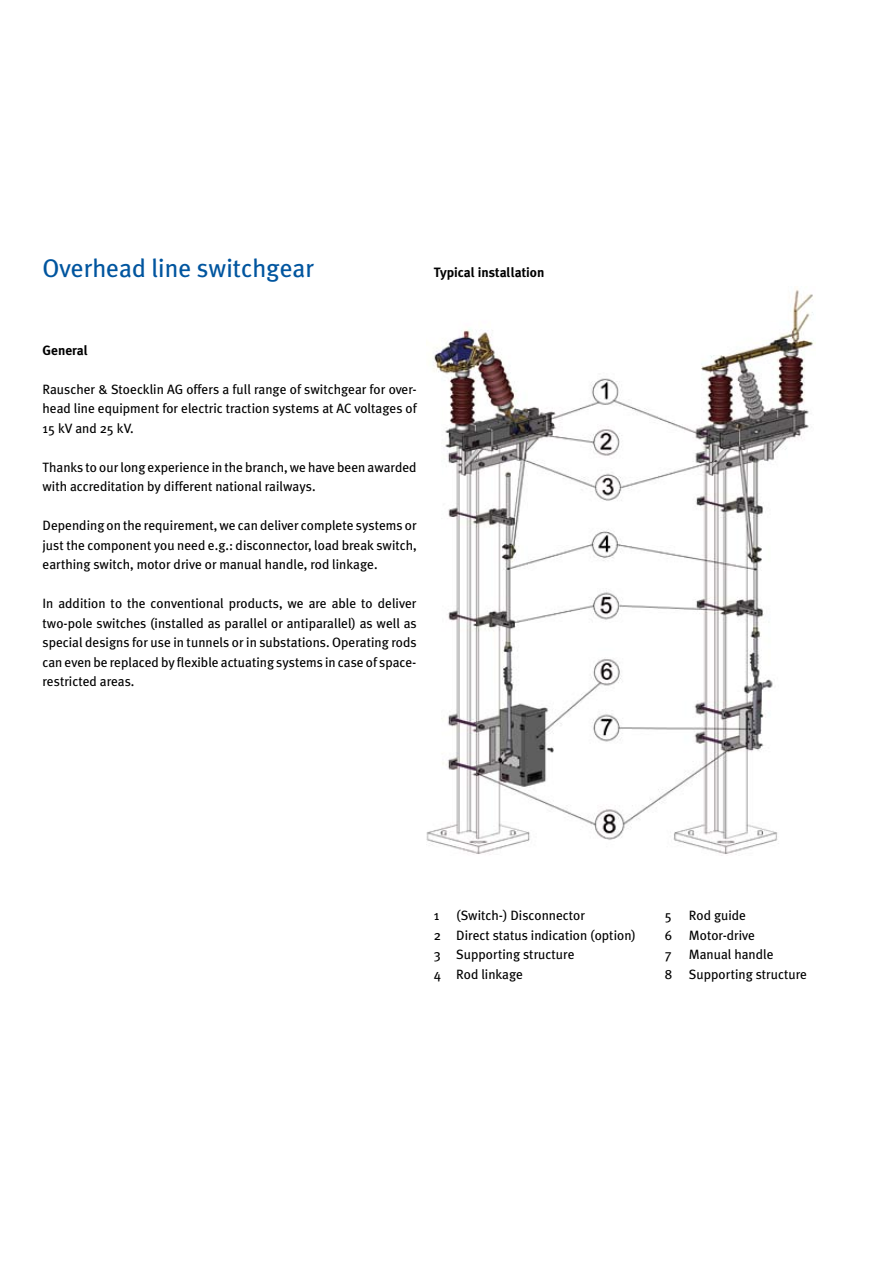
<style>
.page{position:relative;width:893px;height:1263px;background:#fff}
.page>*{position:absolute;margin:0;border:0;box-sizing:border-box;transform-origin:0 0}
.t1{font:25.5px "Meta Plus";color:#00559f}
.t2{font:13.5px/19.5px "Meta Plus";color:#000;text-align:justify}
.t3{font:700 13.5px "Meta Plus";color:#000}
</style>
<div class="page">
<img style="left:426px;top:289px;width:389px;height:567px">
<h1 class="t1" style="left:43px;top:253px;width:273px">Overhead line switchgear</h1>
<p class="t3" style="left:434px;top:264px;width:112px">Typical installation</p>
<p class="t3" style="left:43px;top:342px;width:47px">General</p>
<p class="t2" style="left:43px;top:379px;width:376px">Rauscher &amp; Stoecklin AG offers a full range of switchgear for over&shy;head line equipment for electric traction systems at AC voltages of 15 kV and 25 kV.</p>
<p class="t2" style="left:43px;top:457px;width:376px">Thanks to our long experience in the branch, we have been awarded with accreditation by different national railways.</p>
<p class="t2" style="left:43px;top:515px;width:376px">Depending on the requirement, we can deliver complete systems or just the component you need e.g.: disconnector, load break switch, earthing switch, motor drive or manual handle, rod linkage.</p>
<p class="t2" style="left:43px;top:593px;width:376px">In addition to the conventional products, we are able to deliver two-pole switches (installed as parallel or antiparallel) as well as special designs for use in tunnels or in substations. Operating rods can even be replaced by flexible actuating systems in case of space&shy;restricted areas.</p>
<p class="t2" style="left:434px;top:905px;width:7px">1</p>
<p class="t2" style="left:456px;top:905px;width:130px">(Switch-) Disconnector</p>
<p class="t2" style="left:665px;top:905px;width:9px">5</p>
<p class="t2" style="left:689px;top:905px;width:59px">Rod guide</p>
<p class="t2" style="left:434px;top:925px;width:204px">2 Direct status indication (option)</p>
<p class="t2" style="left:665px;top:925px;width:92px">6 Motor-drive</p>
<p class="t2" style="left:434px;top:944px;width:142px">3 Supporting structure</p>
<p class="t2" style="left:665px;top:944px;width:8px">7</p>
<p class="t2" style="left:689px;top:944px;width:86px">Manual handle</p>
<p class="t2" style="left:434px;top:964px;width:91px">4 Rod linkage</p>
<p class="t2" style="left:665px;top:964px;width:144px">8 Supporting structure</p>
</div>
